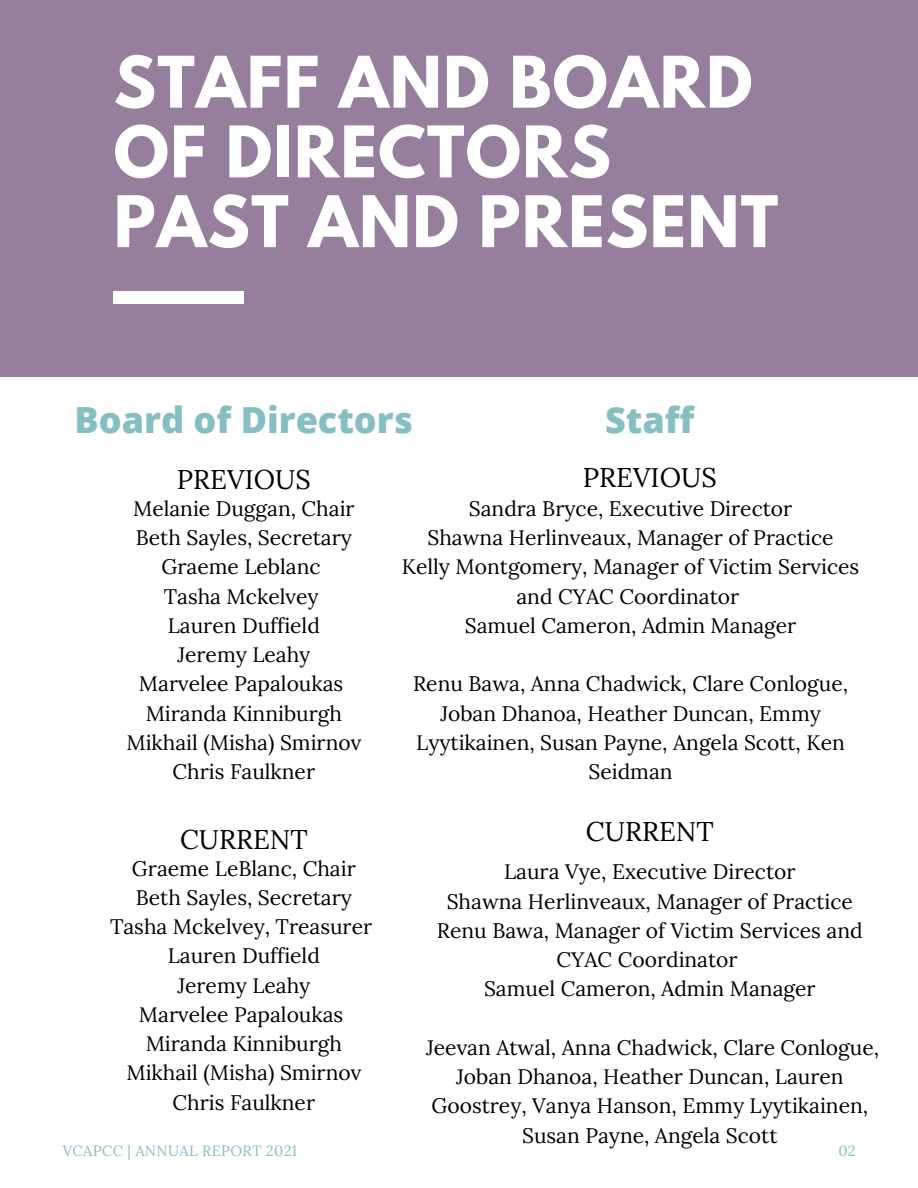
<style>
.page{position:relative;width:918px;height:1188px;background:#fff}
.page>*{position:absolute;margin:0;border:0;box-sizing:border-box;transform-origin:0 0}
.t1{font:700 63px/69.8px "League Spartan";letter-spacing:.02em;color:#fff}
.t2{font:800 36px "Open Sans";color:#86bfc2}
.t3{font:27px "Lora";color:#000}
.t4{font:21px/29.2px "Lora";color:#000;text-align:center}
.t5{font:14.85px "Lora";letter-spacing:.02em;color:#86bfc2}
</style>
<div class="page">
<div style="left:0;top:0;width:918px;height:377px;background:#957f9d"></div>
<div style="left:114px;top:291px;width:130px;height:13px;background:#fff"></div>
<h1 class="t1" style="left:114px;top:55px;width:666px">STAFF AND BOARD<br>OF DIRECTORS<br>PAST AND PRESENT</h1>
<h2 class="t2" style="left:75px;top:394px;width:340px">Board of Directors</h2>
<h2 class="t2" style="left:605px;top:394px;width:91px">Staff</h2>
<p class="t3" style="left:177px;top:462px;width:135px">PREVIOUS</p>
<p class="t3" style="left:583px;top:460px;width:135px">PREVIOUS</p>
<p class="t4" style="left:126px;top:494px;width:236px">Melanie Duggan, Chair<br>Beth Sayles, Secretary<br>Graeme Leblanc<br>Tasha Mckelvey<br>Lauren Duffield<br>Jeremy Leahy<br>Marvelee Papaloukas<br>Miranda Kinniburgh<br>Mikhail (Misha) Smirnov<br>Chris Faulkner</p>
<p class="t4" style="left:402px;top:494px;width:459px">Sandra Bryce, Executive Director<br>Shawna Herlinveaux, Manager of Practice Kelly Montgomery, Manager of Victim Services and CYAC Coordinator<br>Samuel Cameron, Admin Manager</p>
<p class="t4" style="left:413px;top:669px;width:436px">Renu Bawa, Anna Chadwick, Clare Conlogue,<br>Joban Dhanoa, Heather Duncan, Emmy<br>Lyytikainen, Susan Payne, Angela Scott, Ken<br>Seidman</p>
<p class="t3" style="left:180px;top:822px;width:129px">CURRENT</p>
<p class="t3" style="left:586px;top:814px;width:129px">CURRENT</p>
<p class="t4" style="left:110px;top:853px;width:264px">Graeme LeBlanc, Chair<br>Beth Sayles, Secretary<br>Tasha Mckelvey, Treasurer<br>Lauren Duffield<br>Jeremy Leahy<br>Marvelee Papaloukas<br>Miranda Kinniburgh<br>Mikhail (Misha) Smirnov<br>Chris Faulkner</p>
<p class="t4" style="left:437px;top:857px;width:427px">Laura Vye, Executive Director<br>Shawna Herlinveaux, Manager of Practice<br>Renu Bawa, Manager of Victim Services and<br>CYAC Coordinator<br>Samuel Cameron, Admin Manager</p>
<p class="t4" style="left:426px;top:1032px;width:454px">Jeevan Atwal, Anna Chadwick, Clare Conlogue, Joban Dhanoa, Heather Duncan, Lauren Goostrey, Vanya Hanson, Emmy Lyytikainen, Susan Payne, Angela Scott</p>
<p class="t5" style="left:63px;top:1141px;width:236px">VCAPCC | ANNUAL REPORT 2021</p>
<p class="t5" style="left:838px;top:1141px;width:19px">02</p>
</div>
